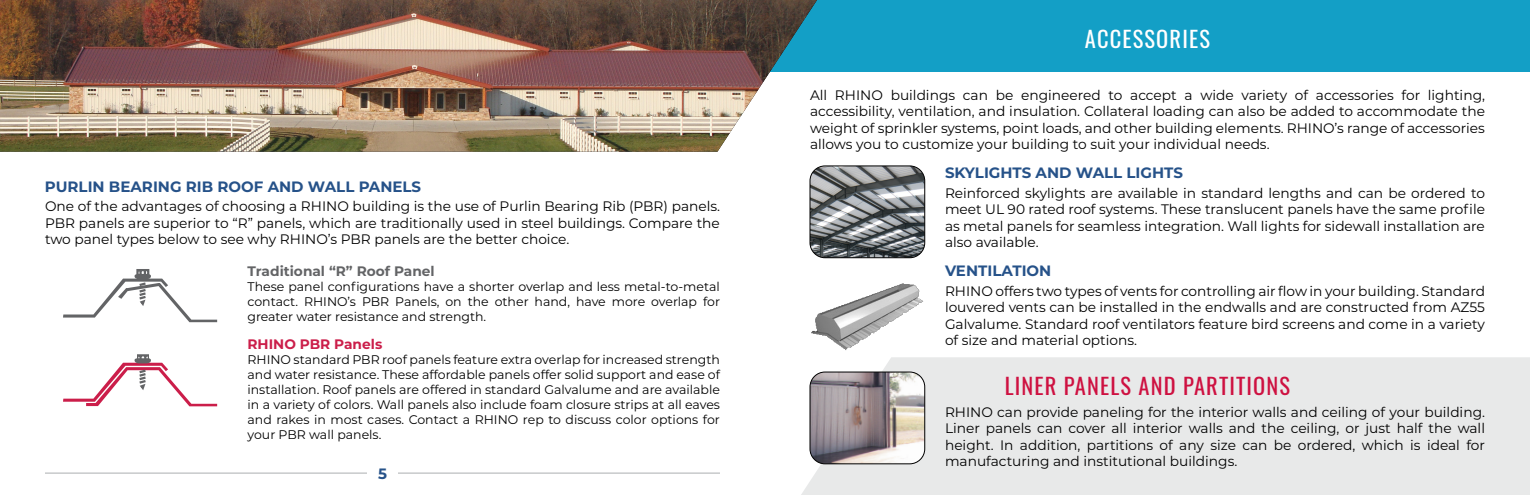
<style>
.page{position:relative;width:1530px;height:495px;background:#fff}
.page>*{position:absolute;margin:0;border:0;box-sizing:border-box;transform-origin:0 0}
.t1{font:22.5px "Oswald";letter-spacing:.05em;color:#ce1141}
.t2{font:22.5px "Oswald";letter-spacing:.05em;color:#fff}
.t3{font:700 15px "Montserrat";color:#265289}
.t4{font:13.75px/16.5px "Montserrat";color:#000;text-align:justify}
.t5{font:700 13.75px "Montserrat";color:#636466}
.t6{font:700 13.75px "Montserrat";color:#cb1e4a}
.t7{font:12.5px/15px "Montserrat";color:#000;text-align:justify}
</style>
<div class="page">
<div style="left:0;top:0;width:1530px;height:71px;background:#139fc6"></div>
<div style="left:801px;top:357px;width:729px;height:138px;background:#e8e9e9"></div>
<img style="left:0;top:0;width:817px;height:152px">
<hr style="left:45px;top:472px;width:675px;height:2px;background:#bcbec0">
<div style="left:367px;top:464px;width:31px;height:31px;background:#fff"></div>
<img style="left:810px;top:166px;width:115px;height:92px">
<div style="left:810px;top:166px;width:115px;height:92px;border:1px solid #000;border-radius:15px"></div>
<img style="left:811px;top:283px;width:112px;height:67px">
<img style="left:810px;top:372px;width:115px;height:92px">
<div style="left:810px;top:372px;width:115px;height:92px;border:1px solid #000;border-radius:15px"></div>
<svg style="left:63px;top:269px;width:154px;height:53px"></svg>
<svg style="left:63px;top:354px;width:154px;height:52px"></svg>
<p class="t3" style="left:45px;top:176px;width:378px">PURLIN BEARING RIB ROOF AND WALL PANELS</p>
<p class="t4" style="left:45px;top:198px;width:677px">One of the advantages of choosing a RHINO building is the use of Purlin Bearing Rib (PBR) panels.<br>PBR panels are superior to “R” panels, which are traditionally used in steel buildings. Compare the two panel types below to see why RHINO’s PBR panels are the better choice.</p>
<p class="t5" style="left:247px;top:262px;width:189px">Traditional “R” Roof Panel</p>
<p class="t7" style="left:248px;top:279px;width:474px">These panel configurations have a shorter overlap and less metal-to-metal contact. RHINO’s PBR Panels, on the other hand, have more overlap for greater water resistance and strength.</p>
<p class="t6" style="left:248px;top:334px;width:136px">RHINO PBR Panels</p>
<p class="t7" style="left:248px;top:352px;width:474px">RHINO standard PBR roof panels feature extra overlap for increased strength and water resistance. These affordable panels offer solid support and ease of installation. Roof panels are offered in standard Galvalume and are available in a variety of colors. Wall panels also include foam closure strips at all eaves and rakes in most cases. Contact a RHINO rep to discuss color options for your PBR wall panels.</p>
<p class="t3" style="left:378px;top:463px;width:10px">5</p>
<h1 class="t2" style="left:1085px;top:19px;width:127px">ACCESSORIES</h1>
<p class="t4" style="left:810px;top:86px;width:677px">All RHINO buildings can be engineered to accept a wide variety of accessories for lighting, accessibility, ventilation, and insulation. Collateral loading can also be added to accommodate the weight of sprinkler systems, point loads, and other building elements. RHINO’s range of accessories allows you to customize your building to suit your individual needs.</p>
<p class="t3" style="left:945px;top:162px;width:240px">SKYLIGHTS AND WALL LIGHTS</p>
<p class="t4" style="left:945px;top:184px;width:542px">Reinforced skylights are available in standard lengths and can be ordered to meet UL 90 rated roof systems. These translucent panels have the same profile as metal panels for seamless integration. Wall lights for sidewall installation are also available.</p>
<p class="t3" style="left:945px;top:260px;width:108px">VENTILATION</p>
<p class="t4" style="left:945px;top:282px;width:542px">RHINO offers two types of vents for controlling air flow in your building. Standard louvered vents can be installed in the endwalls and are constructed from AZ55<br>Galvalume. Standard roof ventilators feature bird screens and come in a variety of size and material options.</p>
<h1 class="t1" style="left:1005px;top:365px;width:287px">LINER PANELS AND PARTITIONS</h1>
<p class="t4" style="left:945px;top:403px;width:542px">RHINO can provide paneling for the interior walls and ceiling of your building.<br>Liner panels can cover all interior walls and the ceiling, or just half the wall height. In addition, partitions of any size can be ordered, which is ideal for manufacturing and institutional buildings.</p>
</div>
